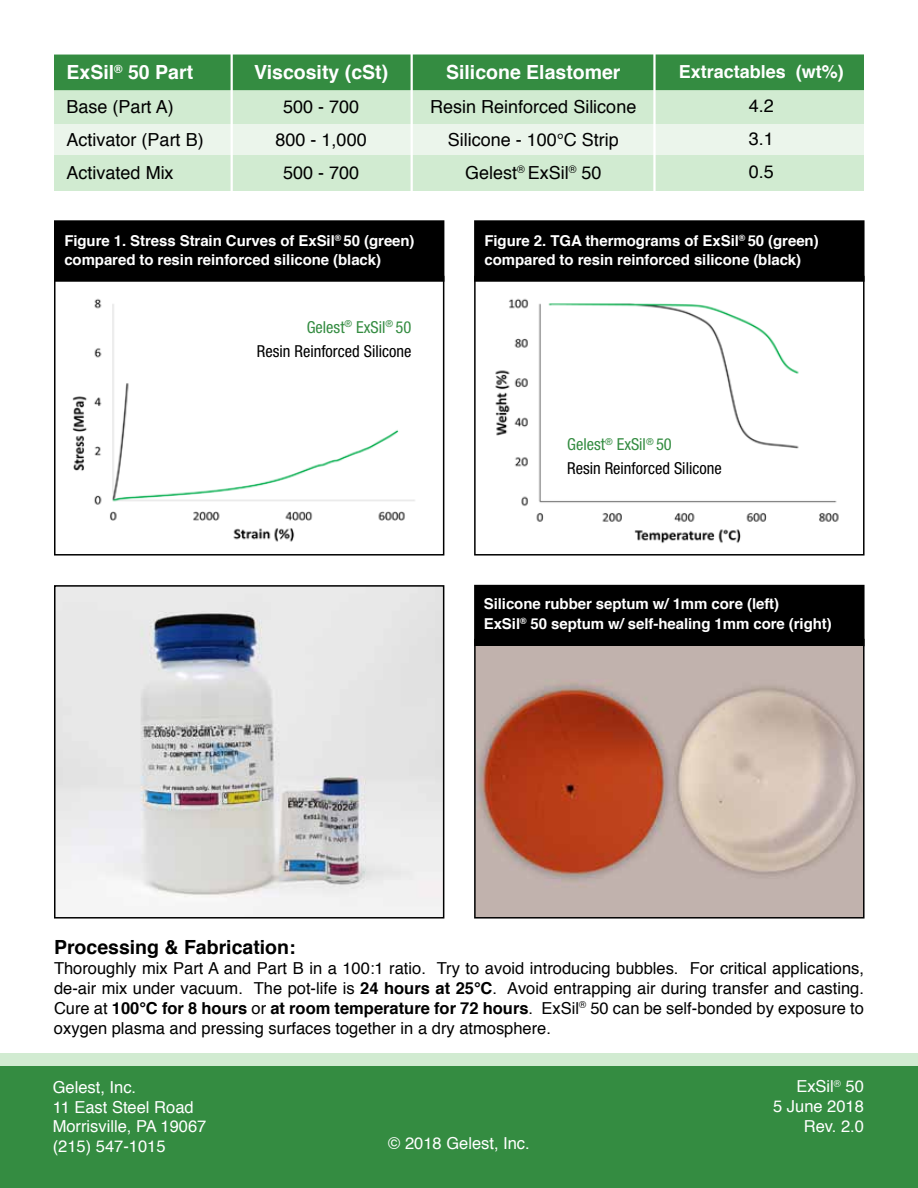
<style>
.page{position:relative;width:918px;height:1188px;background:#fff}
.page>*{position:absolute;margin:0;border:0;box-sizing:border-box;transform-origin:0 0}
.t1{font:700 19.5px "Helvetica";color:#fff}
.t2{font:700 19.5px "Helvetica";color:#000}
.t3{font:18px/33.3px "Helvetica";color:#000;text-align:center}
.t4{font:700 18px "Helvetica";color:#fff}
.t5{font:16.5px/19.8px "Helvetica";color:#000;text-align:justify}
.t6{font:16.5px/19.8px "Helvetica";color:#fff}
.t7{font:condensed 16.5px/24px "Helvetica Neue";color:#000;text-align:right}
.t8{font:700 15px/19.5px "Helvetica";letter-spacing:-.005em;color:#fff}
.s1{color:#348c41}
.s2{font-weight:700}
</style>
<div class="page">
<div style="left:0;top:1053px;width:918px;height:135px;background:#348c41"></div>
<div style="left:54px;top:123px;width:810px;height:35px;background:#ebf5eb"></div>
<div style="left:54px;top:155px;width:810px;height:36px;background:#d1ebd1"></div>
<div style="left:54px;top:89px;width:810px;height:35px;background:#d1ebd1"></div>
<div style="left:54px;top:54px;width:810px;height:36px;background:#348c41"></div>
<hr style="left:653px;top:54px;width:3px;height:142px;background:#fff">
<hr style="left:411px;top:54px;width:2px;height:142px;background:#fff">
<hr style="left:231px;top:54px;width:2px;height:142px;background:#fff">
<div style="left:54px;top:276px;width:390px;height:280px;border:2px solid #000"></div>
<div style="left:55px;top:221px;width:389px;height:60px;background:#000"></div>
<div style="left:54px;top:220px;width:390px;height:62px;border:2px solid #000"></div>
<img style="left:72px;top:298px;width:343px;height:244px">
<img style="left:57px;top:588px;width:384px;height:328px">
<div style="left:54px;top:585px;width:390px;height:334px;border:2px solid #000"></div>
<img style="left:495px;top:298px;width:344px;height:245px">
<div style="left:474px;top:276px;width:391px;height:280px;border:2px solid #000"></div>
<div style="left:475px;top:221px;width:389px;height:60px;background:#000"></div>
<div style="left:474px;top:220px;width:391px;height:62px;border:2px solid #000"></div>
<div style="left:0;top:1053px;width:918px;height:13px;background:#d1ebd1"></div>
<div style="left:475px;top:586px;width:389px;height:59px;background:#000"></div>
<div style="left:474px;top:585px;width:391px;height:61px;border:2px solid #000"></div>
<img style="left:477px;top:646px;width:385px;height:270px">
<div style="left:474px;top:639px;width:391px;height:280px;border:2px solid #000"></div>
<p class="t1" style="left:67px;top:57px;width:128px">ExSil<sup>®</sup> 50 Part</p>
<p class="t3" style="left:67px;top:90px;width:139px;text-align:left">Base (Part A)<br>Activator (Part B)<br>Activated Mix</p>
<p class="t1" style="left:254px;top:57px;width:136px">Viscosity (cSt)</p>
<p class="t3" style="left:276px;top:90px;width:93px">500 - 700<br>800 - 1,000<br>500 - 700</p>
<p class="t1" style="left:446px;top:57px;width:176px">Silicone Elastomer</p>
<p class="t3" style="left:430px;top:90px;width:208px">Resin Reinforced Silicone<br>Silicone - 100°C Strip<br>Gelest<sup>®</sup> ExSil<sup>®</sup> 50</p>
<p class="t4" style="left:679px;top:57px;width:167px">Extractables (wt%)</p>
<p class="t3" style="left:749px;top:89px;width:27px;text-align:justify">4.2<br>3.1<br>0.5</p>
<p class="t8" style="left:64px;top:231px;width:352px">Figure 1. Stress Strain Curves of ExSil<sup>®</sup> 50 (green) compared to resin reinforced silicone (black)</p>
<p class="t7" style="left:257px;top:315px;width:156px"><span class="s1">Gelest</span><sup>®</sup> <span class="s1">ExSil</span><sup>®</sup> <span class="s1">50<br></span>Resin Reinforced Silicone</p>
<p class="t8" style="left:484px;top:231px;width:336px">Figure 2. TGA thermograms of ExSil<sup>®</sup> 50 (green) compared to resin reinforced silicone (black)</p>
<p class="t7" style="left:567px;top:432px;width:156px;text-align:left"><span class="s1">Gelest</span><sup>®</sup> <span class="s1">ExSil</span><sup>®</sup> <span class="s1">50<br></span>Resin Reinforced Silicone</p>
<p class="t8" style="left:484px;top:595px;width:349px">Silicone rubber septum w/ 1mm core (left)<br>ExSil<sup>®</sup> 50 septum w/ self-healing 1mm core (right)</p>
<p class="t2" style="left:54px;top:932px;width:243px">Processing &amp; Fabrication:</p>
<p class="t5" style="left:54px;top:959px;width:812px">Thoroughly mix Part A and Part B in a 100:1 ratio. Try to avoid introducing bubbles. For critical applications, de-air mix under vacuum. The pot-life is <span class="s2">24 hours at 25°C</span>. Avoid entrapping air during transfer and casting.<br>Cure at <span class="s2">100°C for 8 hours</span> or <span class="s2">at room temperature for 72 hours</span>. ExSil<sup>®</sup> 50 can be self-bonded by exposure to oxygen plasma and pressing surfaces together in a dry atmosphere.</p>
<p class="t6" style="left:53px;top:1078px;width:155px">Gelest, Inc.<br>11 East Steel Road<br>Morrisville, PA 19067 (215) 547-1015</p>
<p class="t6" style="left:773px;top:1077px;width:92px;text-align:right">ExSil<sup>®</sup> 50<br>5 June 2018<br>Rev. 2.0</p>
<p class="t6" style="left:388px;top:1133px;width:143px">© 2018 Gelest, Inc.</p>
</div>
